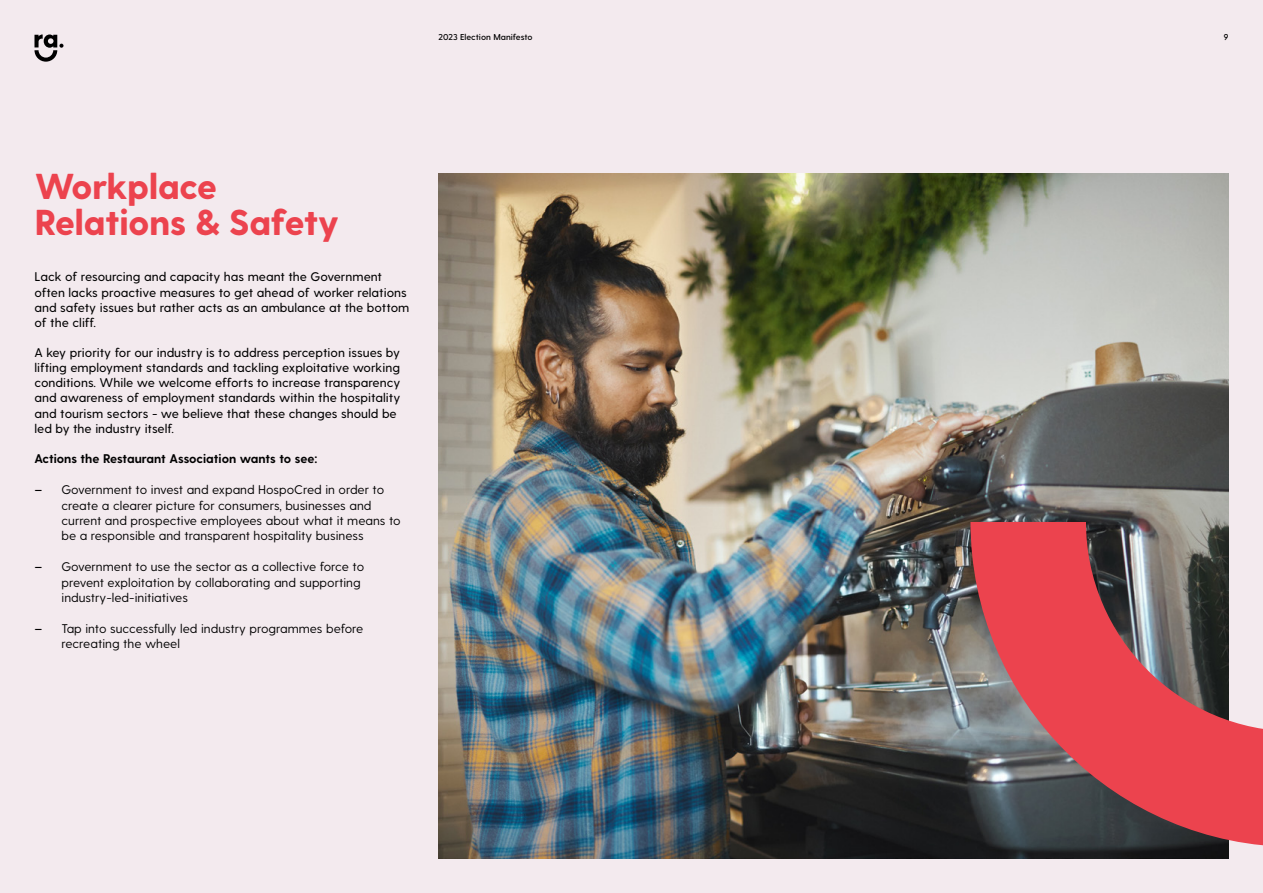
<style>
.page{position:relative;width:1263px;height:893px;background:#f3eaee}
.page>*{position:absolute;margin:0;border:0;box-sizing:border-box;transform-origin:0 0}
.New_Heading{font:800 36px/36px "Greycliff CF";letter-spacing:-.02em;color:#ec434e}
.t1{font:500 12.6px/15.1px "Greycliff CF";color:#000}
.t2{font:12.6px/15.1px "Greycliff CF";color:#000}
.t3{font:700 12.6px "Greycliff CF";color:#000}
.t4{font:600 8.55px "Greycliff CF";color:#000}
.s1{font-weight:600}
</style>
<div class="page">
<img style="left:438px;top:174px;width:790px;height:684px">
<svg style="left:970px;top:522px;width:293px;height:325px;background:#aa5c61"></svg>
<svg style="left:35px;top:35px;width:29px;height:27px"></svg>
<p class="t4" style="left:438px;top:32px;width:96px">2023 Election Manifesto</p>
<p class="t4" style="left:1224px;top:32px;width:6px">9</p>
<p class="New_Heading" style="left:34px;top:170px;width:306px">Workplace<br>Relations &amp; Safety</p>
<p class="t1" style="left:34px;top:270px;width:376px">Lack of resourcing and capacity has meant the Government often lacks proactive measures to get ahead of worker relations and safety issues but rather acts as an ambulance at the bottom of the cliff.</p>
<p class="t1" style="left:34px;top:345px;width:367px">A key priority for our industry is to address perception issues by lifting employment standards and tackling exploitative working conditions. While we welcome efforts to increase transparency and awareness of employment standards within the hospitality and tourism sectors - we believe that these changes should be led by the industry itself.</p>
<p class="t3" style="left:34px;top:451px;width:284px">Actions the Restaurant Association wants to see:</p>
<p class="t2" style="left:62px;top:483px;width:341px;text-indent:-27px"><span class="s1">–</span> Government to invest and expand HospoCred in order to create a clearer picture for consumers, businesses and current and prospective employees about what it means to be a responsible and transparent hospitality business</p>
<p class="t2" style="left:62px;top:560px;width:304px;text-indent:-27px"><span class="s1">–</span> Government to use the sector as a collective force to prevent exploitation by collaborating and supporting industry-led-initiatives</p>
<p class="t2" style="left:62px;top:622px;width:303px;text-indent:-27px"><span class="s1">–</span> Tap into successfully led industry programmes before recreating the wheel</p>
</div>
